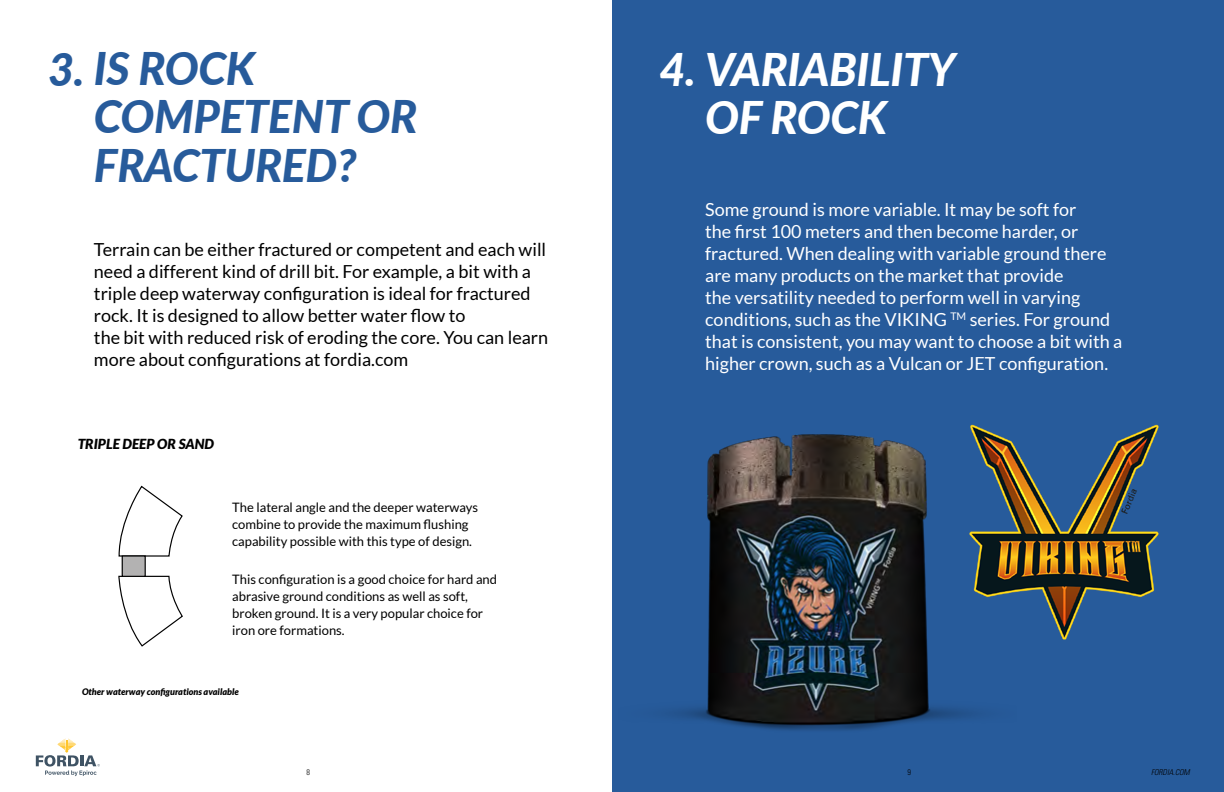
<style>
.page{position:relative;width:1224px;height:792px;background:#fff}
.page>*{position:absolute;margin:0;border:0;box-sizing:border-box;transform-origin:0 0}
.t1{font:italic 800 45px/48px "Lato";letter-spacing:-.01em;color:#275b9b}
.t2{font:italic 800 45px/48px "Lato";letter-spacing:-.01em;color:#fff;text-align:center}
.t3{font:18px/22px "Lato";color:#fff}
.t4{font:18px/22px "Lato";color:#000}
.t5{font:italic 900 13.9px "Lato";color:#000}
.t6{font:13px/17px "Lato";color:#000}
.t7{font:italic 900 9px "Lato";color:#000}
.t8{font:italic 300 condensed 8px "Univers LT Std";color:#000}
.t9{font:300 condensed 8px "Univers LT Std";color:#000}
.t10{font:7.1px "Myriad Pro";color:#000}
</style>
<div class="page">
<svg style="left:36px;top:739px;width:64px;height:37px"></svg>
<div style="left:612px;top:0;width:612px;height:792px;background:#275b9b"></div>
<img style="left:1017px;top:424px;width:142px;height:216px">
<img style="left:669px;top:424px;width:348px;height:306px">
<svg style="left:118px;top:487px;width:65px;height:70px"></svg>
<svg style="left:118px;top:575px;width:65px;height:72px"></svg>
<div style="left:122px;top:556px;width:23px;height:20px;background:#b3b2b2"></div>
<div style="left:122px;top:555px;width:24px;height:22px;border:1px solid #000"></div>
<h1 class="t1" style="left:48px;top:43px;width:208px">3. IS ROCK</h1>
<h1 class="t2" style="left:659px;top:43px;width:298px">4. VARIABILITY<br>OF ROCK</h1>
<h1 class="t1" style="left:94px;top:91px;width:325px">COMPETENT OR<br>FRACTURED?</h1>
<p class="t4" style="left:94px;top:238px;width:456px">Terrain can be either fractured or competent and each will need a different kind of drill bit. For example, a bit with a triple deep waterway configuration is ideal for fractured rock. It is designed to allow better water flow to<br>the bit with reduced risk of eroding the core. You can learn more about configurations at fordia.com</p>
<p class="t5" style="left:78px;top:436px;width:138px">TRIPLE DEEP OR SAND</p>
<p class="t6" style="left:232px;top:498px;width:248px">The lateral angle and the deeper waterways combine to provide the maximum flushing capability possible with this type of design.</p>
<p class="t6" style="left:232px;top:571px;width:266px">This configuration is a good choice for hard and abrasive ground conditions as well as soft, broken ground. It is a very popular choice for iron ore formations.</p>
<p class="t10" style="left:137px;top:686px;width:35px">PROFONDE</p>
<p class="t7" style="left:82px;top:686px;width:158px">Other waterway configurations available</p>
<p class="t3" style="left:705px;top:198px;width:419px">Some ground is more variable. It may be soft for<br>the first 100 meters and then become harder, or fractured. When dealing with variable ground there are many products on the market that provide<br>the versatility needed to perform well in varying conditions, such as the VIKING <sup>TM</sup> series. For ground that is consistent, you may want to choose a bit with a higher crown, such as a Vulcan or JET configuration.</p>
<p class="t9" style="left:307px;top:768px;width:5px">8</p>
<p class="t9" style="left:907px;top:768px;width:5px">9</p>
<p class="t8" style="left:1151px;top:768px;width:40px">FORDIA.COM</p>
</div>
